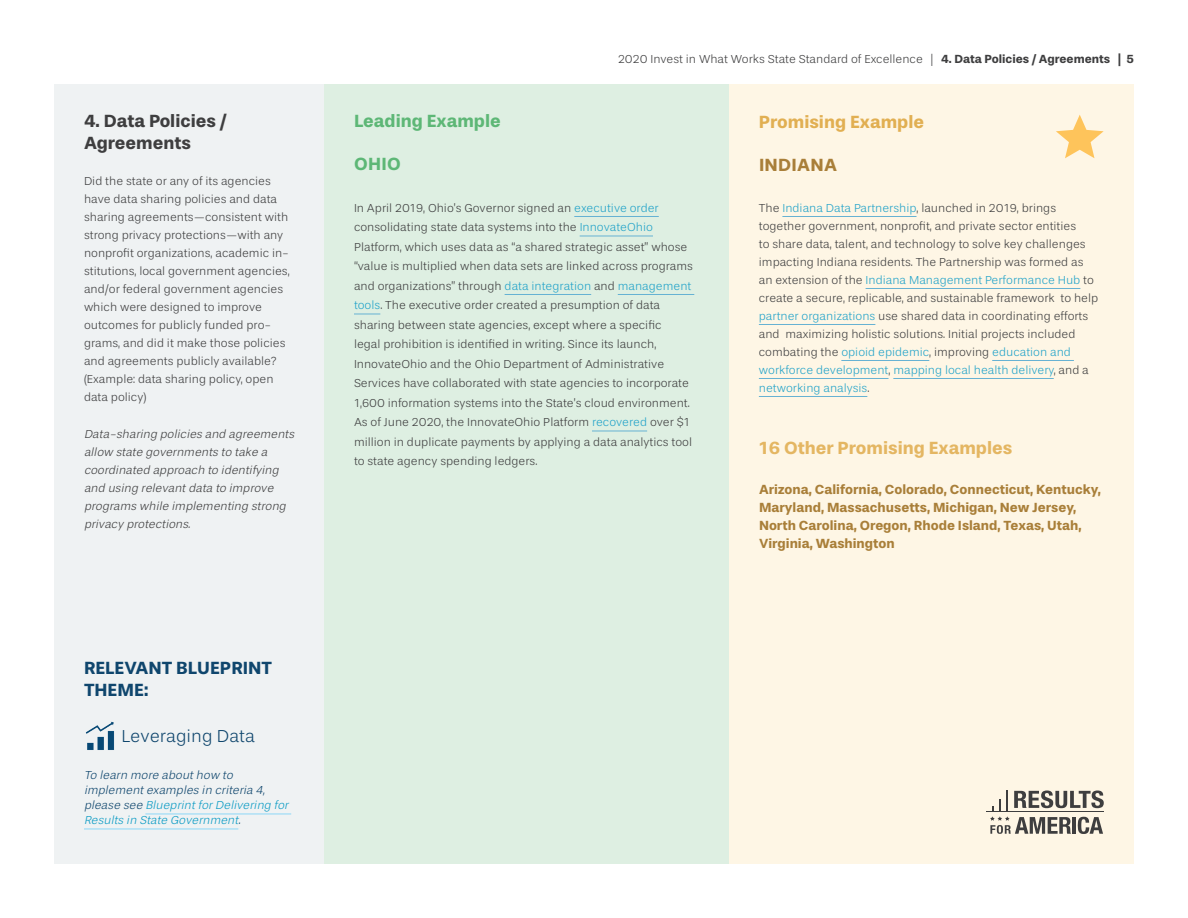
<style>
.page{position:relative;width:1188px;height:918px;background:#fff}
.page>*{position:absolute;margin:0;border:0;box-sizing:border-box;transform-origin:0 0}
.t1{font:700 18px/21.6px "Stevie Sans";color:#3e3e3f}
.t2{font:700 18px "Stevie Sans";color:#e4b662}
.t3{font:700 18px/21.6px "Stevie Sans";color:#0f466d}
.t4{font:700 18px "Stevie Sans";color:#5db776}
.t5{font:700 18px "Stevie Sans";color:#e1af52}
.t6{font:300 18px "Stevie Sans";color:#0f466d}
.t7{font:700 18px "Stevie Sans";letter-spacing:.015em;color:#a97f39}
.t8{font:700 13.5px/18px "Stevie Sans";color:#a97f39}
.t9{font:300 12px/18px "Stevie Sans";color:#3e3e3f}
.t10{font:italic 300 12px/18px "Stevie Sans";color:#3e3e3f}
.t11{font:italic 300 12px/15px "Stevie Sans";color:#0f466d}
.s1{color:#0b9bc4}
.s2{font-weight:700}
.s3{color:#20a2c9}
</style>
<div class="page">
<div style="left:54px;top:84px;width:270px;height:780px;background:#eff2f3"></div>
<div style="left:729px;top:84px;width:405px;height:780px;background:#fef6e5"></div>
<div style="left:324px;top:84px;width:405px;height:780px;background:#deefe2"></div>
<hr style="left:986px;top:812px;width:117px;height:1px;background:#3e3e3f">
<svg style="left:990px;top:790px;width:114px;height:44px"></svg>
<img style="left:86px;top:721px;width:28px;height:29px">
<hr style="left:145px;top:814px;width:146px;height:1px;background:#8dd7f7">
<hr style="left:84px;top:829px;width:154px;height:1px;background:#8dd7f7">
<hr style="left:574px;top:216px;width:85px;height:1px;background:#66b2d3">
<hr style="left:580px;top:236px;width:73px;height:1px;background:#66b2d3">
<hr style="left:505px;top:294px;width:86px;height:1px;background:#66b2d3">
<hr style="left:618px;top:294px;width:76px;height:1px;background:#66b2d3">
<svg style="left:354px;top:314px;width:26px;height:1px"></svg>
<hr style="left:592px;top:431px;width:55px;height:1px;background:#66b2d3">
<svg style="left:1056px;top:115px;width:48px;height:43px"></svg>
<hr style="left:782px;top:216px;width:135px;height:1px;background:#66b2d3">
<hr style="left:866px;top:288px;width:214px;height:1px;background:#66b2d3">
<hr style="left:759px;top:324px;width:116px;height:1px;background:#66b2d3">
<hr style="left:841px;top:360px;width:88px;height:1px;background:#66b2d3">
<hr style="left:992px;top:360px;width:82px;height:1px;background:#66b2d3">
<hr style="left:759px;top:378px;width:130px;height:1px;background:#66b2d3">
<hr style="left:893px;top:378px;width:161px;height:1px;background:#66b2d3">
<hr style="left:759px;top:396px;width:108px;height:1px;background:#66b2d3">
<h1 class="t1" style="left:84px;top:111px;width:144px">4. Data Policies /<br>Agreements</h1>
<p class="t9" style="left:84px;top:172px;width:207px">Did the state or any of its agencies have data sharing policies and data sharing agreements—consistent with strong privacy protections—with any nonprofit organizations, academic in&shy;stitutions, local government agencies, and/or federal government agencies which were designed to improve outcomes for publicly funded pro&shy;grams, and did it make those policies and agreements publicly available? (Example: data sharing policy, open data policy)</p>
<p class="t10" style="left:84px;top:425px;width:214px">Data-sharing policies and agreements allow state governments to take a coordinated approach to identifying and using relevantdata to improve programs while implementing strong privacy protections.</p>
<h1 class="t3" style="left:84px;top:658px;width:190px">RELEVANT BLUEPRINT<br>THEME:</h1>
<h1 class="t6" style="left:122px;top:727px;width:135px">Leveraging Data</h1>
<p class="t11" style="left:84px;top:768px;width:208px">To learn more abouthow to implementexamples in criteria 4, please see <span class="s1">BlueprintforDelivering for<br>Results in State Government</span>.</p>
<h1 class="t4" style="left:354px;top:111px;width:148px">Leading Example</h1>
<h1 class="t4" style="left:354px;top:155px;width:48px">OHIO</h1>
<p class="t9" style="left:618px;top:50px;width:517px">2020 Invest in What Works State Standard of Excellence | <span class="s2">4. Data Policies / Agreements | 5</span></p>
<h1 class="t5" style="left:759px;top:112px;width:167px">Promising Example</h1>
<h1 class="t7" style="left:759px;top:155px;width:80px">INDIANA</h1>
<p class="t9" style="left:354px;top:199px;width:341px;line-height:19.5px">In April 2019, Ohio’s Governor signed an <span class="s3">executive order </span>consolidating state data systems into the <span class="s3">InnovateOhio </span>Platform, which uses data as “a shared strategic asset” whose “value is multiplied when data sets are linked across programs and organizations” through <span class="s3">data integration</span> and <span class="s3">management tools</span>. The executive order created a presumption of data sharing between state agencies, except where a specific<br>legal prohibition is identified in writing. Since its launch, InnovateOhio and the Ohio Department of Administrative Services have collaborated with state agencies to incorporate 1,600 information systems into the State’s cloud environment.<br>As of June 2020, the InnovateOhio Platform <span class="s3">recovered</span> over $1 million in duplicate payments by applying a data analytics tool to state agency spending ledgers.</p>
<p class="t9" style="left:759px;top:199px;width:341px">The <span class="s3">Indiana Data Partnership</span>, launched in 2019, brings together government, nonprofit, and private sector entities<br>to share data, talent, and technology to solve key challenges impacting Indiana residents. The Partnership was formed as an extension of the <span class="s3">Indiana Management Performance Hub</span> to create a secure, replicable, and sustainable framework to help <span class="s3">partner organizations</span> use shared data in coordinating efforts and maximizing holistic solutions. Initial projects included combating the <span class="s3">opioid epidemic</span>, improving <span class="s3">education and workforce development</span>, <span class="s3">mapping local health delivery</span>, and a <span class="s3">networking analysis</span>.</p>
<h1 class="t2" style="left:759px;top:438px;width:255px">16 Other Promising Examples</h1>
<p class="t8" style="left:759px;top:480px;width:344px">Arizona, California, Colorado, Connecticut, Kentucky, Maryland, Massachusetts, Michigan, New Jersey, North Carolina, Oregon, Rhode Island, Texas, Utah, Virginia, Washington</p>
</div>
